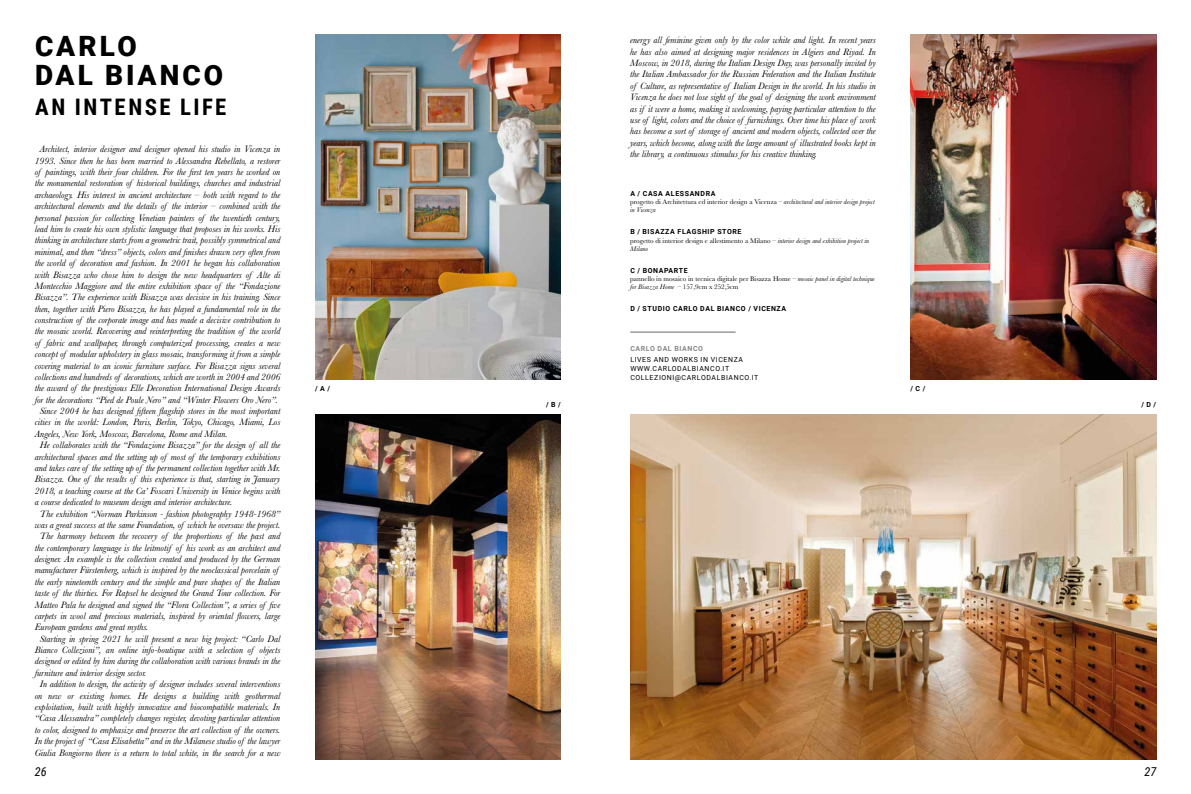
<style>
.page{position:relative;width:1191px;height:794px;background:#fff}
.page>*{position:absolute;margin:0;border:0;box-sizing:border-box;transform-origin:0 0}
.t1{font:900 28px/29.8px "Roboto";letter-spacing:.105em;color:#000}
.t2{font:700 22.75px "Roboto Condensed";letter-spacing:.11em;color:#000}
.t3{font:italic 12.25px "Roboto Condensed";color:#000}
.t4{font:italic 9.62px/11.4px "Baskerville";color:#000;text-align:justify}
.t5{font:7px/7.9px "Baskerville";color:#000}
.t6{font:700 7px "Roboto";letter-spacing:.085em;color:#000}
.t7{font:7px/8.8px "Roboto";letter-spacing:.085em;color:#000}
.t8{font:700 7px "Roboto";letter-spacing:.085em;color:#878787}
.s1{font-style:italic}
</style>
<div class="page">
<img style="left:630px;top:414px;width:526px;height:345px">
<img style="left:910px;top:35px;width:246px;height:345px">
<img style="left:315px;top:35px;width:246px;height:344px">
<img style="left:315px;top:414px;width:246px;height:345px">
<hr style="left:630px;top:332px;width:105px;height:1px;background:#000">
<h1 class="t1" style="left:35px;top:31px;width:189px">CARLO<br>DAL BIANCO</h1>
<h2 class="t2" style="left:35px;top:94px;width:193px">AN INTENSE LIFE</h2>
<p class="t4" style="left:40px;top:144px;width:242px">Architect, interior designer and designer opened his studio in Vicenza in</p>
<p class="t4" style="left:35px;top:155px;width:247px">1993. Since then he has been married to Alessandra Rebellato, a restorer</p>
<p class="t4" style="left:35px;top:166px;width:247px">of paintings, with their four children. For the first ten years he worked on</p>
<p class="t4" style="left:35px;top:178px;width:247px">the monumental restoration of historical buildings, churches and industrial</p>
<p class="t4" style="left:35px;top:189px;width:247px">archaeology. His interest in ancient architecture – both with regard to the</p>
<p class="t4" style="left:35px;top:200px;width:247px">architectural elements and the details of the interior – combined with the</p>
<p class="t4" style="left:35px;top:212px;width:247px">personal passion for collecting Venetian painters of the twentieth century,</p>
<p class="t4" style="left:35px;top:223px;width:247px">lead him to create his own stylistic language that proposes in his works. His</p>
<p class="t4" style="left:35px;top:235px;width:247px">thinking in architecture starts from a geometric trait, possibly symmetrical and</p>
<p class="t4" style="left:35px;top:246px;width:247px">minimal, and then “dress” objects, colors and finishes drawn very often from</p>
<p class="t4" style="left:35px;top:257px;width:247px">the world of decoration and fashion. In 2001 he began his collaboration</p>
<p class="t4" style="left:35px;top:269px;width:247px">with Bisazza who chose him to design the new headquarters of Alte di</p>
<p class="t4" style="left:35px;top:280px;width:247px">Montecchio Maggiore and the entire exhibition space of the “Fondazione</p>
<p class="t4" style="left:35px;top:291px;width:247px">Bisazza”. The experience with Bisazza was decisive in his training. Since</p>
<p class="t4" style="left:35px;top:303px;width:247px">then, together with Piero Bisazza, he has played a fundamental role in the</p>
<p class="t4" style="left:35px;top:314px;width:247px">construction of the corporate image and has made a decisive contribution to</p>
<p class="t4" style="left:35px;top:326px;width:247px">the mosaic world. Recovering and reinterpreting the tradition of the world</p>
<p class="t4" style="left:35px;top:337px;width:247px">of fabric and wallpaper, through computerized processing, creates a new</p>
<p class="t4" style="left:35px;top:348px;width:247px">concept of modular upholstery in glass mosaic, transforming it from a simple</p>
<p class="t4" style="left:35px;top:360px;width:247px">covering material to an iconic furniture surface. For Bisazza signs several</p>
<p class="t4" style="left:35px;top:371px;width:247px">collections and hundreds of decorations, which are worth in 2004 and 2006</p>
<p class="t4" style="left:35px;top:382px;width:247px">the award of the prestigious Elle Decoration International Design Awards</p>
<p class="t4" style="left:35px;top:394px;width:245px">for the decorations “Pied de Poule Nero” and “Winter Flowers Oro Nero”.</p>
<p class="t4" style="left:40px;top:405px;width:242px">Since 2004 he has designed fifteen flagship stores in the most important</p>
<p class="t4" style="left:35px;top:417px;width:247px">cities in the world: London, Paris, Berlin, Tokyo, Chicago, Miami, Los</p>
<p class="t4" style="left:35px;top:428px;width:195px">Angeles, New York, Moscow, Barcelona, Rome and Milan.</p>
<p class="t4" style="left:40px;top:439px;width:242px">He collaborates with the “Fondazione Bisazza” for the design of all the</p>
<p class="t4" style="left:35px;top:451px;width:247px">architectural spaces and the setting up of most of the temporary exhibitions</p>
<p class="t4" style="left:35px;top:462px;width:247px">and takes care of the setting up of the permanent collection together with Mr.</p>
<p class="t4" style="left:35px;top:473px;width:247px">Bisazza. One of the results of this experience is that, starting in January</p>
<p class="t4" style="left:35px;top:485px;width:247px">2018, a teaching course at the Ca’ Foscari University in Venice begins with</p>
<p class="t4" style="left:35px;top:496px;width:199px">a course dedicated to museum design and interior architecture.</p>
<p class="t4" style="left:40px;top:508px;width:242px">The exhibition “Norman Parkinson - fashion photography 1948-1968”</p>
<p class="t4" style="left:35px;top:519px;width:247px">was a great success at the same Foundation, of which he oversaw the project.</p>
<p class="t4" style="left:40px;top:530px;width:242px">The harmony between the recovery of the proportions of the past and</p>
<p class="t4" style="left:35px;top:542px;width:247px">the contemporary language is the leitmotif of his work as an architect and</p>
<p class="t4" style="left:35px;top:553px;width:247px">designer. An example is the collection created and produced by the German</p>
<p class="t4" style="left:35px;top:564px;width:245px">manufacturer Fürstenberg, which is inspired by the neoclassical porcelain of</p>
<p class="t4" style="left:35px;top:576px;width:247px">the early nineteenth century and the simple and pure shapes of the Italian</p>
<p class="t4" style="left:35px;top:587px;width:247px">taste of the thirties. For Rapsel he designed the Grand Tour collection. For</p>
<p class="t4" style="left:35px;top:599px;width:247px">Matteo Pala he designed and signed the “Flora Collection”, a series of five</p>
<p class="t4" style="left:35px;top:610px;width:247px">carpets in wool and precious materials, inspired by oriental flowers, large</p>
<p class="t4" style="left:35px;top:621px;width:115px">European gardens and great myths.</p>
<p class="t4" style="left:40px;top:633px;width:242px">Starting in spring 2021 he will present a new big project: “Carlo Dal</p>
<p class="t4" style="left:35px;top:644px;width:247px">Bianco Collezioni”, an online info-boutique with a selection of objects</p>
<p class="t4" style="left:35px;top:655px;width:247px">designed or edited by him during the collaboration with various brands in the</p>
<p class="t4" style="left:35px;top:667px;width:113px">furniture and interior design sector.</p>
<p class="t4" style="left:40px;top:678px;width:242px">In addition to design, the activity of designer includes several interventions</p>
<p class="t4" style="left:35px;top:690px;width:247px">on new or existing homes. He designs a building with geothermal</p>
<p class="t4" style="left:35px;top:701px;width:247px">exploitation, built with highly innovative and biocompatible materials. In</p>
<p class="t4" style="left:35px;top:712px;width:247px">“Casa Alessandra” completely changes register, devoting particular attention</p>
<p class="t4" style="left:35px;top:724px;width:247px">to color, designed to emphasize and preserve the art collection of the owners.</p>
<p class="t4" style="left:35px;top:735px;width:247px">In the project of “Casa Elisabetta” and in the Milanese studio of the lawyer</p>
<p class="t4" style="left:35px;top:747px;width:247px">Giulia Bongiorno there is a return to total white, in the search for a new</p>
<p class="t6" style="left:315px;top:385px;width:17px">/ A /</p>
<p class="t6" style="left:546px;top:401px;width:16px">/ B /</p>
<p class="t4" style="left:630px;top:34px;width:247px">energy all feminine given only by the color white and light. In recent years he has also aimed at designing major residences in Algiers and Riyad. In Moscow, in 2018, during the Italian Design Day, was personally invited by the Italian Ambassador for the Russian Federation and the Italian Institute of Culture, as representative of Italian Design in the world. In his studio in Vicenza he does not lose sight of the goal of designing the work environment as if it were a home, making it welcoming, paying particular attention to the use of light, colors and the choice of furnishings. Over time his place of work has become a sort of storage of ancient and modern objects, collected over the years, which become, along with the large amount of illustrated books kept in the library, a continuous stimulus for his creative thinking.</p>
<p class="t6" style="left:630px;top:189px;width:87px">A / CASA ALESSANDRA</p>
<p class="t5" style="left:630px;top:198px;width:246px">progetto di Architettura ed interior design a Vicenza – <span class="s1">architectural and interior design project in Vicenza</span></p>
<p class="t6" style="left:630px;top:227px;width:113px">B / BISAZZA FLAGSHIP STORE</p>
<p class="t5" style="left:630px;top:236px;width:240px">progetto di interior design e allestimento a Milano – <span class="s1">interior design and exhibition project in<br>Milano</span></p>
<p class="t6" style="left:630px;top:266px;width:59px">C / BONAPARTE</p>
<p class="t5" style="left:630px;top:275px;width:246px">pannello in mosaico in tecnica digitale per Bisazza Home – <span class="s1">mosaic panel in digital technique for Bisazza Home</span> – 157,9cm x 252,5cm</p>
<p class="t6" style="left:630px;top:305px;width:157px">D / STUDIO CARLO DAL BIANCO / VICENZA</p>
<p class="t8" style="left:630px;top:344px;width:74px">CARLO DAL BIANCO</p>
<p class="t7" style="left:630px;top:355px;width:129px">LIVES AND WORKS IN VICENZA<br>WWW.CARLODALBIANCO.IT<br>COLLEZIONI@CARLODALBIANCO.IT</p>
<p class="t6" style="left:910px;top:385px;width:16px">/ C /</p>
<p class="t6" style="left:1141px;top:401px;width:16px">/ D /</p>
<p class="t3" style="left:35px;top:764px;width:13px">26</p>
<p class="t3" style="left:1144px;top:764px;width:13px">27</p>
</div>
